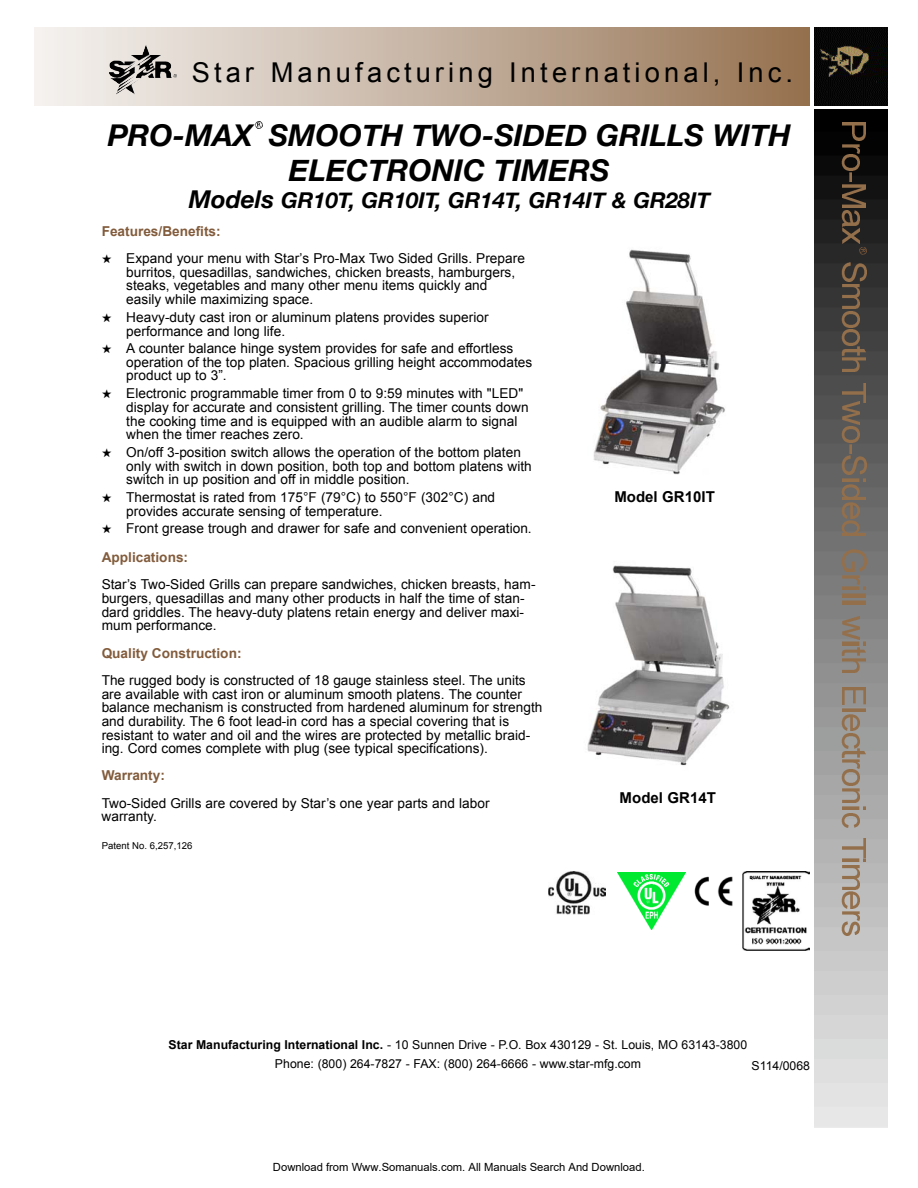
<style>
.page{position:relative;width:918px;height:1188px;background:#fff}
.page>*{position:absolute;margin:0;border:0;box-sizing:border-box;transform-origin:0 0}
.t1{font:italic 700 30px/35.4px "Helvetica Neue";color:#000;text-align:center}
.t2{font:27.3px "Arial";letter-spacing:.15em;color:#000}
.t3{font:italic 700 21.9px "Helvetica Neue";color:#000}
.t4{font:700 15px "Arial";color:#000}
.t5{font:13.65px/13.6px "Arial";color:#000}
.t6{font:700 13.65px "Arial";color:#825c3c}
.t7{font:12.3px "Arial";color:#000}
.t8{font:11.25px "Arial";color:#000}
.t9{font:9.6px "Arial";color:#000}
.s1{font-size:24.6px}
.s2{font-weight:700;color:#825c3c}
.s3{font-weight:700}
</style>
<div class="page">
<img style="left:35px;top:28px;width:775px;height:77px">
<img style="left:814px;top:28px;width:74px;height:77px">
<img style="left:814px;top:110px;width:74px;height:1018px">
<img style="left:836px;top:123px;width:30px;height:18px">
<img style="left:836px;top:144px;width:24px;height:26px">
<svg style="left:845px;top:172px;width:7px;height:9px"></svg>
<img style="left:836px;top:184px;width:30px;height:23px">
<img style="left:836px;top:211px;width:24px;height:33px">
<img style="left:836px;top:262px;width:30px;height:19px">
<img style="left:836px;top:285px;width:24px;height:23px">
<img style="left:836px;top:311px;width:24px;height:16px">
<img style="left:836px;top:330px;width:24px;height:15px">
<img style="left:836px;top:346px;width:29px;height:9px">
<img style="left:836px;top:358px;width:30px;height:14px">
<img style="left:836px;top:384px;width:30px;height:19px">
<img style="left:836px;top:401px;width:24px;height:41px">
<svg style="left:845px;top:444px;width:7px;height:9px"></svg>
<img style="left:836px;top:456px;width:30px;height:19px">
<img style="left:836px;top:478px;width:30px;height:3px">
<img style="left:836px;top:484px;width:30px;height:15px">
<img style="left:836px;top:502px;width:24px;height:17px">
<img style="left:836px;top:520px;width:30px;height:15px">
<img style="left:836px;top:549px;width:30px;height:22px">
<img style="left:836px;top:575px;width:24px;height:10px">
<img style="left:836px;top:586px;width:30px;height:3px">
<img style="left:836px;top:594px;width:30px;height:3px">
<img style="left:836px;top:601px;width:30px;height:3px">
<img style="left:836px;top:616px;width:23px;height:24px">
<img style="left:836px;top:642px;width:30px;height:3px">
<img style="left:836px;top:647px;width:29px;height:9px">
<img style="left:836px;top:658px;width:30px;height:14px">
<img style="left:836px;top:687px;width:30px;height:18px">
<img style="left:836px;top:708px;width:30px;height:4px">
<img style="left:836px;top:714px;width:24px;height:17px">
<img style="left:836px;top:733px;width:24px;height:15px">
<img style="left:836px;top:748px;width:29px;height:9px">
<img style="left:836px;top:759px;width:24px;height:9px">
<img style="left:836px;top:770px;width:24px;height:15px">
<img style="left:836px;top:788px;width:24px;height:14px">
<img style="left:836px;top:807px;width:30px;height:3px">
<img style="left:836px;top:813px;width:24px;height:15px">
<img style="left:836px;top:838px;width:30px;height:24px">
<img style="left:836px;top:866px;width:24px;height:23px">
<img style="left:836px;top:892px;width:24px;height:16px">
<img style="left:836px;top:911px;width:24px;height:24px">
<img style="left:131px;top:45px;width:40px;height:27px">
<img style="left:587px;top:565px;width:143px;height:201px">
<img style="left:593px;top:249px;width:132px;height:226px">
<img style="left:617px;top:873px;width:68px;height:57px">
<img style="left:549px;top:871px;width:57px;height:44px">
<img style="left:694px;top:876px;width:39px;height:30px">
<svg style="left:743px;top:950px;width:67px;height:1px"></svg>
<img style="left:742px;top:871px;width:68px;height:79px">
<svg style="left:255px;top:122px;width:8px;height:7px"></svg>
<svg style="left:857px;top:247px;width:10px;height:7px"></svg>
<h2 class="t2" style="left:192px;top:57px;width:603px">Star Manufacturing International, Inc.</h2>
<h1 class="t1" style="left:108px;top:117px;width:684px">PRO-MAX SMOOTH TWO-SIDED GRILLS WITH<br>ELECTRONIC TIMERS</h1>
<h3 class="t3" style="left:189px;top:187px;width:523px"><span class="s1">Models</span> GR10T, GR10IT, GR14T, GR14IT &amp; GR28IT</h3>
<p class="t6" style="left:102px;top:224px;width:121px">Features/Benefits:</p>
<p class="t5" style="left:126px;top:252px;width:400px;text-indent:-25px">★ Expand your menu with Star’s Pro-Max Two Sided Grills. Prepare burritos, quesadillas, sandwiches, chicken breasts, hamburgers, steaks, vegetables and many other menu items quickly and easily while maximizing space.</p>
<p class="t5" style="left:126px;top:310px;width:364px;text-indent:-25px">★ Heavy-duty cast iron or aluminum platens provides superior performance and long life.</p>
<p class="t5" style="left:126px;top:342px;width:408px;text-indent:-25px">★ A counter balance hinge system provides for safe and effortless operation of the top platen. Spacious grilling height accommodates product up to 3”.</p>
<p class="t5" style="left:126px;top:387px;width:404px;text-indent:-25px">★ Electronic programmable timer from 0 to 9:59 minutes with "LED" display for accurate and consistent grilling. The timer counts down the cooking time and is equipped with an audible alarm to signal when the timer reaches zero.</p>
<p class="t5" style="left:126px;top:446px;width:407px;text-indent:-25px">★ On/off 3-position switch allows the operation of the bottom platen only with switch in down position, both top and bottom platens with switch in up position and off in middle position.</p>
<p class="t5" style="left:126px;top:490px;width:370px;text-indent:-25px">★ Thermostat is rated from 175°F (79°C) to 550°F (302°C) and provides accurate sensing of temperature.</p>
<p class="t5" style="left:102px;top:514px;width:432px;line-height:28.8px">★ Front grease trough and drawer for safe and convenient operation.<br><span class="s2">Applications:</span></p>
<p class="t5" style="left:102px;top:578px;width:436px">Star’s Two-Sided Grills can prepare sandwiches, chicken breasts, ham&shy;burgers, quesadillas and many other products in half the time of stan&shy;dard griddles. The heavy-duty platens retain energy and deliver maxi&shy;mum performance.</p>
<p class="t6" style="left:102px;top:645px;width:141px">Quality Construction:</p>
<p class="t5" style="left:102px;top:674px;width:442px">The rugged body is constructed of 18 gauge stainless steel. The units are available with cast iron or aluminum smooth platens. The counter balance mechanism is constructed from hardened aluminum for strength and durability. The 6 foot lead-in cord has a special covering that is resistant to water and oil and the wires are protected by metallic braid&shy;ing. Cord comes complete with plug (see typical specifications).</p>
<p class="t6" style="left:102px;top:768px;width:65px">Warranty:</p>
<p class="t5" style="left:102px;top:796px;width:389px">Two-Sided Grills are covered by Star’s one year parts and labor warranty.</p>
<p class="t9" style="left:102px;top:840px;width:92px">Patent No. 6,257,126</p>
<p class="t4" style="left:614px;top:488px;width:102px">Model GR10IT</p>
<p class="t4" style="left:620px;top:789px;width:98px">Model GR14T</p>
<p class="t7" style="left:169px;top:1038px;width:580px"><span class="s3">Star Manufacturing International Inc.</span> - 10 Sunnen Drive - P.O. Box 430129 - St. Louis, MO 63143-3800</p>
<p class="t7" style="left:275px;top:1057px;width:367px">Phone: (800) 264-7827 - FAX: (800) 264-6666 - www.star-mfg.com</p>
<p class="t8" style="left:273px;top:1160px;width:373px">Download from Www.Somanuals.com. All Manuals Search And Download.</p>
<p class="t7" style="left:752px;top:1059px;width:60px">S114/0068</p>
</div>
